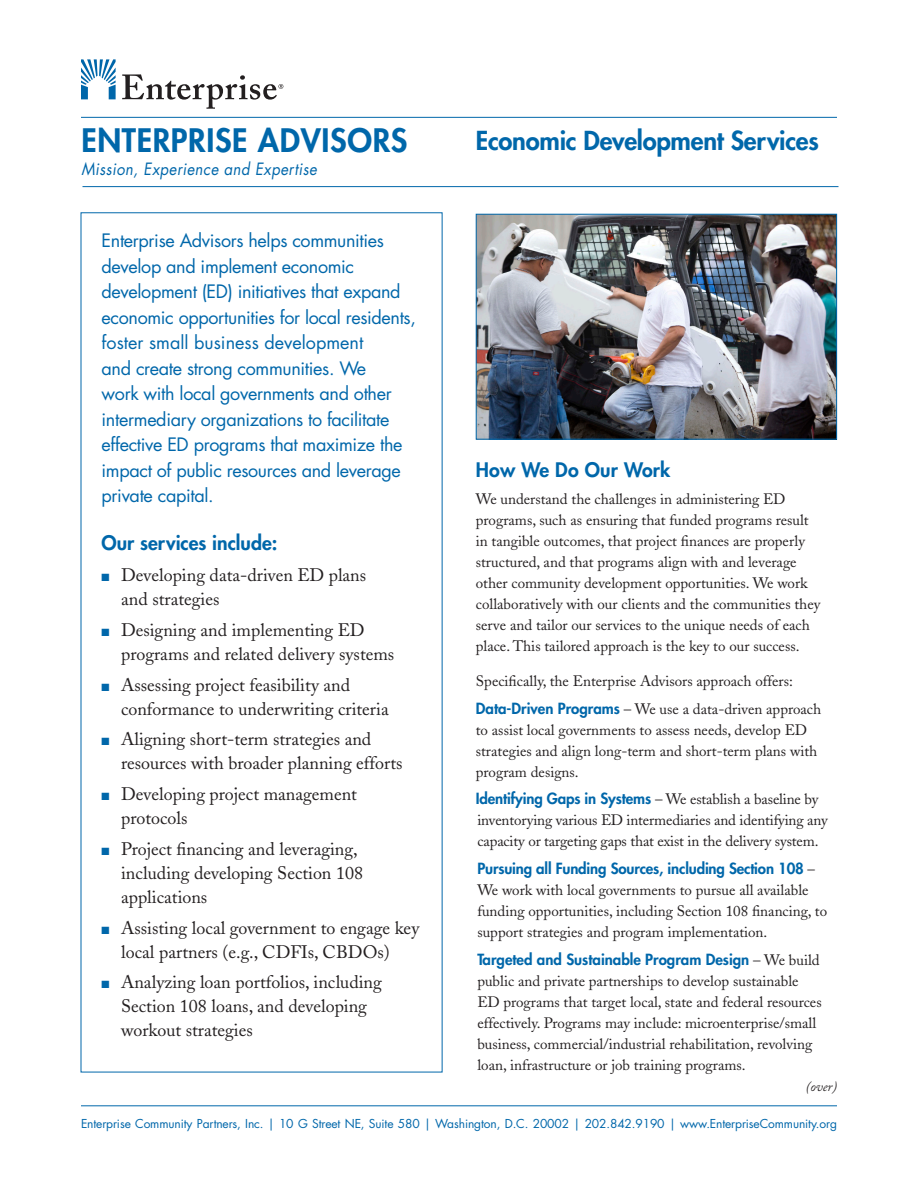
<style>
.page{position:relative;width:918px;height:1188px;background:#fff}
.page>*{position:absolute;margin:0;border:0;box-sizing:border-box;transform-origin:0 0}
.t1{font:800 31.5px "Futura";letter-spacing:.02em;color:#0067aa}
.t2{font:800 25.5px "Futura";letter-spacing:-.01em;color:#0067aa}
.t3{font:800 19.5px "Futura";color:#0067aa}
.t4{font:18px/24px "Adobe Caslon";color:#231f20}
.t5{font:18px/25.5px "Futura";letter-spacing:-.02em;color:#0067aa}
.t6{font:italic 16.5px "Futura";letter-spacing:.03em;color:#0067aa;scale:.9 1}
.t7{font:15px/21px "Adobe Caslon";color:#231f20}
.t8{font:italic 13.5px "Adobe Caslon";color:#231f20}
.t9{font:12px "Futura";letter-spacing:-.01em;color:#0067aa}
.s1{color:#0067aa}
.s2{font-family:"Futura";font-weight:800;color:#0067aa}
</style>
<div class="page">
<hr style="left:81px;top:1105px;width:756px;height:1px;background:#0067aa">
<svg style="left:81px;top:59px;width:35px;height:40px"></svg>
<svg style="left:122px;top:74px;width:161px;height:35px"></svg>
<hr style="left:81px;top:117px;width:756px;height:1px;background:#0067aa">
<img style="left:478px;top:216px;width:357px;height:222px">
<div style="left:476px;top:214px;width:361px;height:226px;border:1px solid #0067aa"></div>
<hr style="left:82px;top:186px;width:756px;height:1px;background:#0067aa">
<p class="t1" style="left:81px;top:120px;width:328px">ENTERPRISE ADVISORS</p>
<p class="t6" style="left:81px;top:158px;width:263px">Mission, Experience and Expertise</p>
<p class="t5" style="left:102px;top:228px;width:316px">Enterprise Advisors helps communities develop and implement economic development (ED) initiatives that expand economic opportunities for local residents, foster small business development<br>and create strong communities. We<br>work with local governments and other intermediary organizations to facilitate effective ED programs that maximize the impact of public resources and leverage private capital.</p>
<p class="t3" style="left:102px;top:531px;width:177px">Our services include:</p>
<p class="t4" style="left:121px;top:563px;width:247px;text-indent:-20px"><span class="s1">■</span> Developing data-driven ED plans and strategies</p>
<p class="t4" style="left:121px;top:618px;width:275px;text-indent:-20px"><span class="s1">■</span> Designing and implementing ED programs and related delivery systems</p>
<p class="t4" style="left:121px;top:673px;width:269px;text-indent:-20px"><span class="s1">■</span> Assessing project feasibility and conformance to underwriting criteria</p>
<p class="t4" style="left:121px;top:727px;width:283px;text-indent:-20px"><span class="s1">■</span> Aligning short-term strategies and resources with broader planning efforts</p>
<p class="t4" style="left:121px;top:782px;width:237px;text-indent:-20px"><span class="s1">■</span> Developing project management protocols</p>
<p class="t4" style="left:121px;top:837px;width:243px;text-indent:-20px"><span class="s1">■</span> Project financing and leveraging, including developing Section 108 applications</p>
<p class="t4" style="left:102px;top:916px;width:319px;text-align:center"><span class="s1">■</span> Assisting local government to engage key local partners (e.g., CDFIs, CBDOs)</p>
<p class="t4" style="left:121px;top:970px;width:262px;text-indent:-20px"><span class="s1">■</span> Analyzing loan portfolios, including<br>Section 108 loans, and developing workout strategies</p>
<p class="t2" style="left:476px;top:124px;width:344px">Economic Development Services</p>
<p class="t3" style="left:476px;top:457px;width:196px">How We Do Our Work</p>
<p class="t7" style="left:476px;top:489px;width:346px">We understand the challenges in administering ED programs, such as ensuring that funded programs result in tangible outcomes, that project finances are properly structured, and that programs align with and leverage other community development opportunities. We work collaboratively with our clients and the communities they serve and tailor our services to the unique needs of each place. This tailored approach is the key to our success.</p>
<p class="t7" style="left:476px;top:670px;width:319px">Specifically, the Enterprise Advisors approach offers:</p>
<p class="t7" style="left:476px;top:698px;width:347px"><span class="s2">Data-Driven Programs</span> – We use a data-driven approach to assist local governments to assess needs, develop ED strategies and align long-term and short-term plans with program designs.</p>
<p class="t7" style="left:476px;top:789px;width:353px"><span class="s2">Identifying Gaps in Systems</span> – We establish a baseline by inventorying various ED intermediaries and identifying any capacity or targeting gaps that exist in the delivery system.</p>
<p class="t7" style="left:477px;top:859px;width:351px"><span class="s2">Pursuing all Funding Sources, including Section 108</span> – We work with local governments to pursue all available funding opportunities, including Section 108 financing, to support strategies and program implementation.</p>
<p class="t7" style="left:477px;top:949px;width:346px"><span class="s2">Targeted and Sustainable Program Design</span> – We build public and private partnerships to develop sustainable ED programs that target local, state and federal resources effectively. Programs may include: microenterprise/small business, commercial/industrial rehabilitation, revolving loan, infrastructure or job training programs.</p>
<p class="t8" style="left:806px;top:1079px;width:33px">(over)</p>
<p class="t9" style="left:81px;top:1116px;width:758px">Enterprise Community Partners, Inc. | 10 G Street NE, Suite 580 | Washington, D.C. 20002 | 202.842.9190 | www.EnterpriseCommunity.org</p>
</div>
